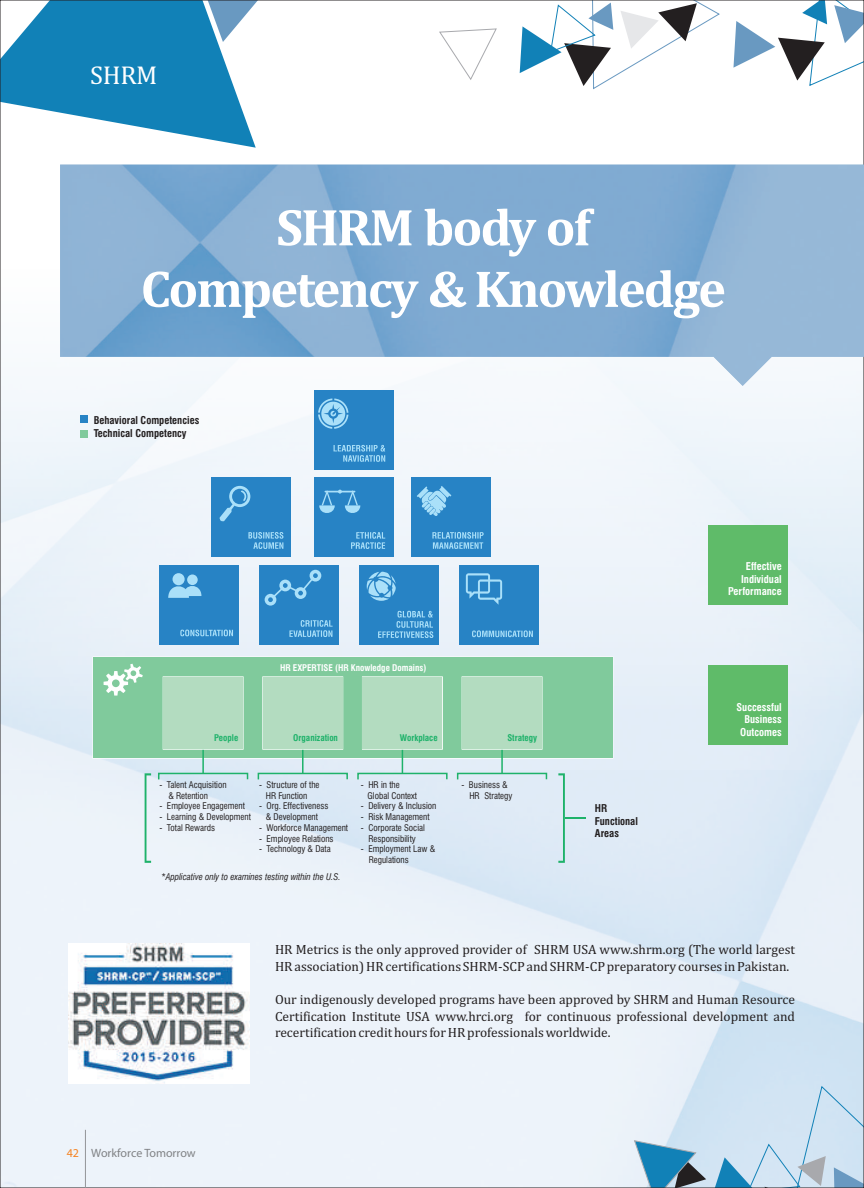
<style>
.page{position:relative;width:864px;height:1188px;background:#fff}
.page>*{position:absolute;margin:0;border:0;box-sizing:border-box;transform-origin:0 0}
.t1{font:700 52.5px/61.5px "Cambria";letter-spacing:-.04em;color:#fff;text-align:center}
.t2{font:26.1px "Cambria";color:#fff}
.t3{font:13.5px/16.6px "Cambria";color:#231f20}
.t4{font:12px "Myriad Pro";color:#808285}
.t5{font:700 condensed 10.5px/12.6px "Swiss 721 BT";color:#231f20}
.t6{font:700 condensed 10.5px/12.6px "Swiss 721 BT";color:#fff;text-align:right}
.t7{font:condensed 9px/10.8px "Swiss 721 BT";color:#231f20}
.t8{font:italic condensed 9px "Swiss 721 BT";color:#231f20}
.t9{font:700 condensed 9px "Swiss 721 BT";color:#1eb26a}
.t10{font:700 condensed 9px "Swiss 721 BT";color:#fff}
.s1{color:#f58220}
</style>
<div class="page">
<div style="left:0;top:0;width:864px;height:770px;background:linear-gradient(to bottom,#fff,#e1ecf6)"></div>
<svg style="left:733px;top:2px;width:129px;height:84px"></svg>
<svg style="left:520px;top:2px;width:200px;height:88px"></svg>
<svg style="left:439px;top:28px;width:58px;height:52px"></svg>
<svg style="left:2px;top:2px;width:264px;height:146px"></svg>
<svg style="left:633px;top:1085px;width:229px;height:101px;background:#bdd6e8"></svg>
<img style="left:60px;top:165px;width:804px;height:221px">
<div style="left:92px;top:656px;width:521px;height:103px;border:2px solid #fff"></div>
<div style="left:93px;top:657px;width:520px;height:101px;background:#80ca9c"></div>
<div style="left:314px;top:391px;width:80px;height:79px;background:#2783c5"></div>
<svg style="left:318px;top:398px;width:30px;height:31px"></svg>
<svg style="left:334px;top:445px;width:51px;height:17px"></svg>
<div style="left:211px;top:477px;width:80px;height:80px;background:#2783c5"></div>
<svg style="left:219px;top:486px;width:31px;height:36px"></svg>
<svg style="left:248px;top:532px;width:36px;height:17px"></svg>
<div style="left:314px;top:477px;width:80px;height:80px;background:#2783c5"></div>
<div style="left:411px;top:477px;width:80px;height:80px;background:#2783c5"></div>
<svg style="left:417px;top:486px;width:34px;height:30px"></svg>
<svg style="left:432px;top:532px;width:52px;height:17px"></svg>
<svg style="left:319px;top:490px;width:41px;height:23px"></svg>
<svg style="left:351px;top:532px;width:34px;height:17px"></svg>
<div style="left:159px;top:565px;width:80px;height:80px;background:#2783c5"></div>
<div style="left:259px;top:565px;width:80px;height:80px;background:#2783c5"></div>
<div style="left:359px;top:565px;width:79px;height:80px;background:#2783c5"></div>
<div style="left:459px;top:565px;width:79px;height:80px;background:#2783c5"></div>
<svg style="left:168px;top:573px;width:33px;height:25px"></svg>
<svg style="left:180px;top:630px;width:53px;height:6px"></svg>
<svg style="left:265px;top:570px;width:56px;height:36px"></svg>
<svg style="left:289px;top:620px;width:44px;height:17px"></svg>
<svg style="left:367px;top:572px;width:29px;height:29px"></svg>
<svg style="left:378px;top:611px;width:55px;height:27px"></svg>
<svg style="left:466px;top:573px;width:36px;height:32px"></svg>
<svg style="left:472px;top:630px;width:61px;height:7px"></svg>
<svg style="left:104px;top:664px;width:39px;height:32px"></svg>
<hr style="left:202px;top:749px;width:2px;height:24px;background:#1eb26a">
<div style="left:158px;top:773px;width:90px;height:7px;border:2px solid #1eb26a"></div>
<hr style="left:302px;top:749px;width:2px;height:24px;background:#1eb26a">
<div style="left:258px;top:773px;width:90px;height:7px;border:2px solid #1eb26a"></div>
<svg style="left:402px;top:750px;width:1px;height:23px"></svg>
<div style="left:357px;top:773px;width:91px;height:7px;border:2px solid #1eb26a"></div>
<hr style="left:501px;top:749px;width:2px;height:24px;background:#1eb26a">
<div style="left:457px;top:773px;width:90px;height:7px;border:2px solid #1eb26a"></div>
<svg style="left:145px;top:773px;width:6px;height:90px"></svg>
<svg style="left:558px;top:773px;width:7px;height:90px"></svg>
<hr style="left:565px;top:817px;width:21px;height:2px;background:#1eb26a">
<div style="left:708px;top:525px;width:80px;height:79px;background:#5fbb69"></div>
<div style="left:708px;top:665px;width:80px;height:80px;background:#5fbb69"></div>
<div style="left:80px;top:415px;width:7px;height:7px;background:#2783c5"></div>
<div style="left:80px;top:430px;width:7px;height:7px;background:#80ca9c"></div>
<div style="left:163px;top:676px;width:81px;height:74px;border:1px solid #fff"></div>
<div style="left:163px;top:677px;width:80px;height:72px;background:#b3dcc0"></div>
<div style="left:262px;top:676px;width:81px;height:74px;border:1px solid #fff"></div>
<div style="left:263px;top:677px;width:79px;height:72px;background:#b3dcc0"></div>
<div style="left:362px;top:676px;width:81px;height:74px;border:1px solid #fff"></div>
<div style="left:363px;top:677px;width:79px;height:72px;background:#b3dcc0"></div>
<div style="left:462px;top:676px;width:81px;height:74px;border:1px solid #fff"></div>
<div style="left:462px;top:677px;width:80px;height:72px;background:#b3dcc0"></div>
<img style="left:69px;top:943px;width:181px;height:141px">
<hr style="left:85px;top:1130px;width:1px;height:58px;background:#939598">
<h2 class="t2" style="left:90px;top:64px;width:69px">SHRM</h2>
<h1 class="t1" style="left:141px;top:200px;width:587px">SHRM body of<br>Competency &amp; Knowledge</h1>
<p class="t5" style="left:94px;top:415px;width:107px">Behavioral Competencies<br>Technical Competency</p>
<p class="t10" style="left:280px;top:664px;width:148px">HR EXPERTISE (HR Knowledge Domains)</p>
<p class="t9" style="left:214px;top:734px;width:26px">People</p>
<p class="t9" style="left:293px;top:734px;width:46px">Organization</p>
<p class="t9" style="left:400px;top:734px;width:39px">Workplace</p>
<p class="t9" style="left:507px;top:734px;width:31px">Strategy</p>
<p class="t7" style="left:168px;top:780px;width:60px;text-indent:-9px">- Talent Acquisition &amp; Retention</p>
<p class="t7" style="left:159px;top:802px;width:87px">- Employee Engagement</p>
<p class="t7" style="left:159px;top:812px;width:93px">- Learning &amp; Development</p>
<p class="t7" style="left:159px;top:823px;width:57px">- Total Rewards</p>
<p class="t7" style="left:259px;top:780px;width:62px;text-align:center">- Structure of the<br>HR Function</p>
<p class="t7" style="left:259px;top:802px;width:71px;text-align:center">- Org. Effectiveness &amp; Development</p>
<p class="t7" style="left:259px;top:823px;width:91px">- Workforce Management</p>
<p class="t7" style="left:259px;top:834px;width:76px">- Employee Relations</p>
<p class="t7" style="left:259px;top:845px;width:73px">- Technology &amp; Data</p>
<p class="t8" style="left:161px;top:873px;width:181px">*Applicative only to examines testing within the U.S.</p>
<p class="t7" style="left:368px;top:780px;width:51px;text-indent:-7px">- HR in the<br>Global Context</p>
<p class="t7" style="left:361px;top:802px;width:77px">- Delivery &amp; Inclusion</p>
<p class="t7" style="left:361px;top:812px;width:70px">- Risk Management</p>
<p class="t7" style="left:361px;top:823px;width:66px;text-align:center">- Corporate Social<br>Responsibility</p>
<p class="t7" style="left:369px;top:845px;width:68px;text-indent:-8px">- Employment Law &amp;<br>Regulations</p>
<p class="t7" style="left:469px;top:780px;width:45px;text-indent:-8px">- Business &amp;<br>HR Strategy</p>
<p class="t5" style="left:595px;top:803px;width:44px">HR<br>Functional<br>Areas</p>
<p class="t6" style="left:728px;top:561px;width:55px">Effective<br>Individual<br>Performance</p>
<p class="t6" style="left:737px;top:702px;width:47px">Successful<br>Business<br>Outcomes</p>
<p class="t4" style="left:67px;top:1148px;width:131px"><span class="s1">42</span> Workforce Tomorrow</p>
<p class="t3" style="left:275px;top:942px;width:522px">HR Metrics is the only approved provider of SHRM USA www.shrm.org (The world largest<br>HR association) HR certifications SHRM-SCP and SHRM-CP preparatory courses in Pakistan.</p>
<p class="t3" style="left:275px;top:992px;width:522px;text-align:justify">Our indigenously developed programs have been approved by SHRM and Human Resource Certification Institute USA www.hrci.org for continuous professional development and recertification credit hours for HR professionals worldwide.</p>
</div>
